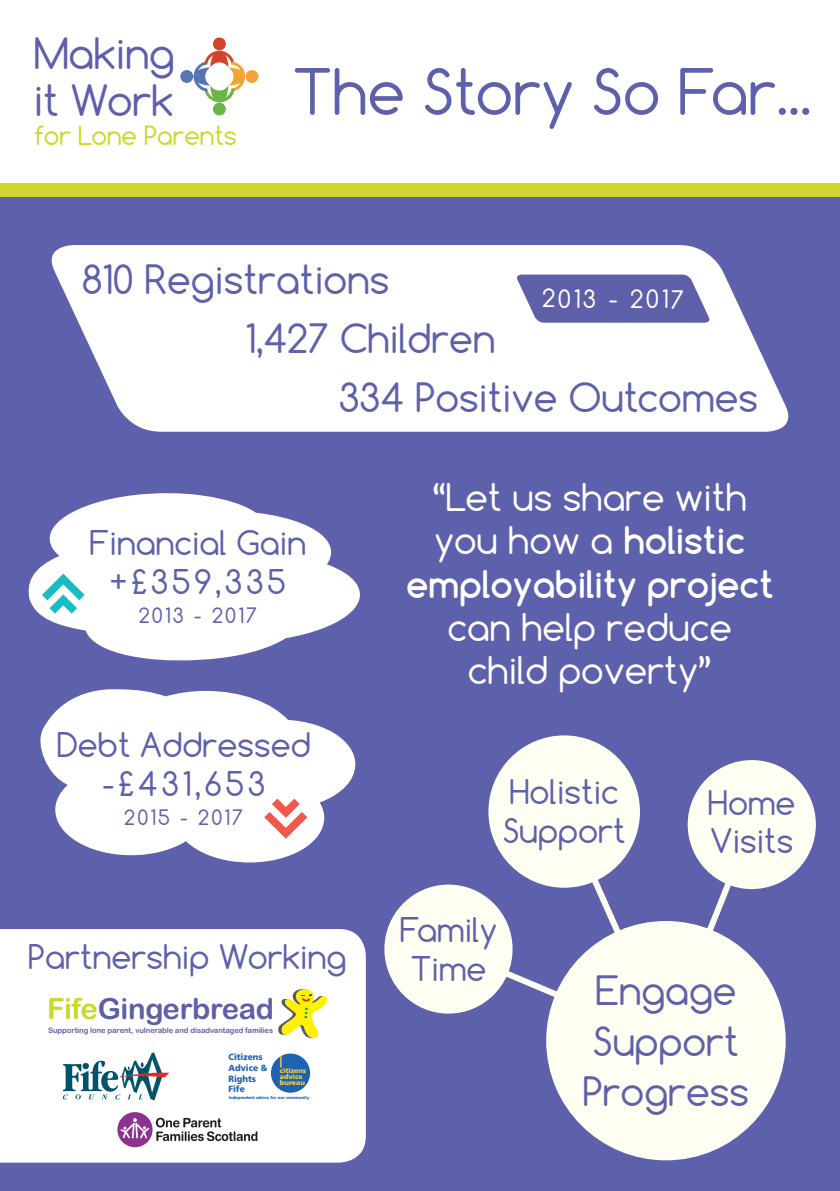
<style>
.page{position:relative;width:840px;height:1191px;background:#fff}
.page>*{position:absolute;margin:0;border:0;box-sizing:border-box;transform-origin:0 0}
.t1{font:60px "Comfortaa";color:#5d60ab}
.t2{font:40.8px/46.2px "Comfortaa";letter-spacing:-.005em;color:#5d5faa}
.t3{font:38px "Comfortaa";color:#5d60ab}
.t4{font:700 36px/43.2px "Comfortaa";color:#fff;text-align:center}
.t5{font:36px/43.2px "Comfortaa";color:#fff;text-align:center}
.t6{font:32px/38.4px "Comfortaa";color:#5d60ab}
.t7{font:29.2px "Arial Rounded MT Bold";letter-spacing:-.01em;color:#5e5ea9}
.t8{font:25px "Comfortaa";letter-spacing:-.005em;color:#cbd82a}
.t9{font:24px "Comfortaa";letter-spacing:.1em;color:#fff}
.t10{font:20px "Comfortaa";letter-spacing:.11em;color:#5d60ab}
.t11{font:900 9px/10.6px "Frutiger 75";color:#1e63b0;scale:.95 1}
.t12{font:7.8px "Arial Rounded MT Bold";letter-spacing:-.01em;color:#5e5ea9}
.t13{font:900 6.8px/6.2px "Frutiger 75";color:#fcd03e}
.t14{font:900 4.2px "Frutiger 75";color:#1e63b0;scale:.95 1}
.s1{font-weight:400}
.s2{color:#cad82b}
</style>
<div class="page">
<div style="left:0;top:0;width:839px;height:1191px;background:#5d60ab"></div>
<div style="left:0;top:929px;width:365px;height:233px;background:#fff"></div>
<div style="left:117px;top:1112px;width:35px;height:35px;background:#8d3092;border-radius:50%"></div>
<svg style="left:120px;top:1118px;width:29px;height:20px"></svg>
<svg style="left:156px;top:1117px;width:101px;height:24px"></svg>
<div style="left:271px;top:1053px;width:39px;height:39px;background:#1e63b0;border-radius:50%"></div>
<svg style="left:280px;top:1055px;width:1px;height:12px"></svg>
<svg style="left:63px;top:1052px;width:105px;height:48px"></svg>
<svg style="left:277px;top:989px;width:52px;height:50px"></svg>
<div style="left:687px;top:760px;width:128px;height:129px;background:#fffef2;border-radius:50%"></div>
<div style="left:488px;top:735px;width:151px;height:152px;background:#fffef2;border-radius:50%"></div>
<div style="left:384px;top:884px;width:128px;height:129px;background:#fffef2;border-radius:50%"></div>
<svg style="left:440px;top:803px;width:319px;height:227px"></svg>
<div style="left:546px;top:921px;width:239px;height:239px;background:#fffef2;border-radius:50%"></div>
<svg style="left:40px;top:689px;width:315px;height:173px;fill:#fff"></svg>
<svg style="left:264px;top:798px;width:43px;height:40px"></svg>
<svg style="left:28px;top:493px;width:332px;height:168px;fill:#fff"></svg>
<svg style="left:42px;top:573px;width:43px;height:40px"></svg>
<svg style="left:51px;top:245px;width:738px;height:187px;fill:#fff"></svg>
<svg style="left:514px;top:274px;width:197px;height:49px"></svg>
<div style="left:0;top:183px;width:839px;height:13px;background:#ccd831"></div>
<div style="left:0;top:0;width:839px;height:183px;background:#fff"></div>
<div style="left:213px;top:103px;width:13px;height:12px;background:#69b545;border-radius:50%"></div>
<div style="left:245px;top:70px;width:13px;height:13px;background:#f3a434;border-radius:50%"></div>
<div style="left:180px;top:70px;width:13px;height:13px;background:#5676b1;border-radius:50%"></div>
<div style="left:213px;top:37px;width:13px;height:13px;background:#d44327;border-radius:50%"></div>
<svg style="left:193px;top:51px;width:52px;height:51px"></svg>
<p class="t2" style="left:34px;top:30px;width:142px">Making it Work</p>
<p class="t8" style="left:34px;top:120px;width:204px">for Lone Parents</p>
<h1 class="t1" style="left:292px;top:54px;width:520px">The Story So Far...</h1>
<p class="t3" style="left:82px;top:256px;width:309px">810 Registrations</p>
<p class="t3" style="left:245px;top:314px;width:251px">1,427 Children</p>
<p class="t9" style="left:542px;top:283px;width:143px">2013 - 2017</p>
<p class="t6" style="left:89px;top:523px;width:218px">Financial Gain</p>
<p class="t6" style="left:110px;top:562px;width:177px">+£359,335</p>
<p class="t10" style="left:139px;top:602px;width:120px">2013 - 2017</p>
<p class="t6" style="left:57px;top:725px;width:255px">Debt Addressed</p>
<p class="t6" style="left:102px;top:764px;width:165px">-£431,653</p>
<p class="t10" style="left:124px;top:804px;width:120px">2015 - 2017</p>
<p class="t3" style="left:338px;top:373px;width:420px">334 Positive Outcomes</p>
<p class="t4" style="left:406px;top:475px;width:369px"><span class="s1">“Let us share with you how a</span> holistic employability project</p>
<p class="t5" style="left:447px;top:605px;width:286px">can help reduce child poverty”</p>
<p class="t6" style="left:502px;top:772px;width:124px">Holistic<br>Support</p>
<p class="t6" style="left:707px;top:783px;width:89px">Home<br>Visits</p>
<p class="t6" style="left:28px;top:937px;width:319px">Partnership Working</p>
<p class="t7" style="left:47px;top:991px;width:228px"><span class="s2">Fife</span>Gingerbread</p>
<p class="t12" style="left:48px;top:1026px;width:226px">Supporting lone parent, vulnerable and disadvantaged families</p>
<p class="t11" style="left:228px;top:1052px;width:43px">Citizens<br>Advice &amp;</p>
<p class="t13" style="left:279px;top:1067px;width:28px">citizens</p>
<p class="t13" style="left:280px;top:1073px;width:26px">advice bureau</p>
<p class="t11" style="left:228px;top:1073px;width:31px">Rights<br>Fife</p>
<p class="t14" style="left:228px;top:1095px;width:86px">Independent advice for our community</p>
<p class="t6" style="left:399px;top:910px;width:99px;text-align:center">Family<br>Time</p>
<p class="t3" style="left:595px;top:966px;width:143px">Engage</p>
<p class="t3" style="left:592px;top:1017px;width:147px">Support</p>
<p class="t3" style="left:582px;top:1067px;width:168px">Progress</p>
</div>
